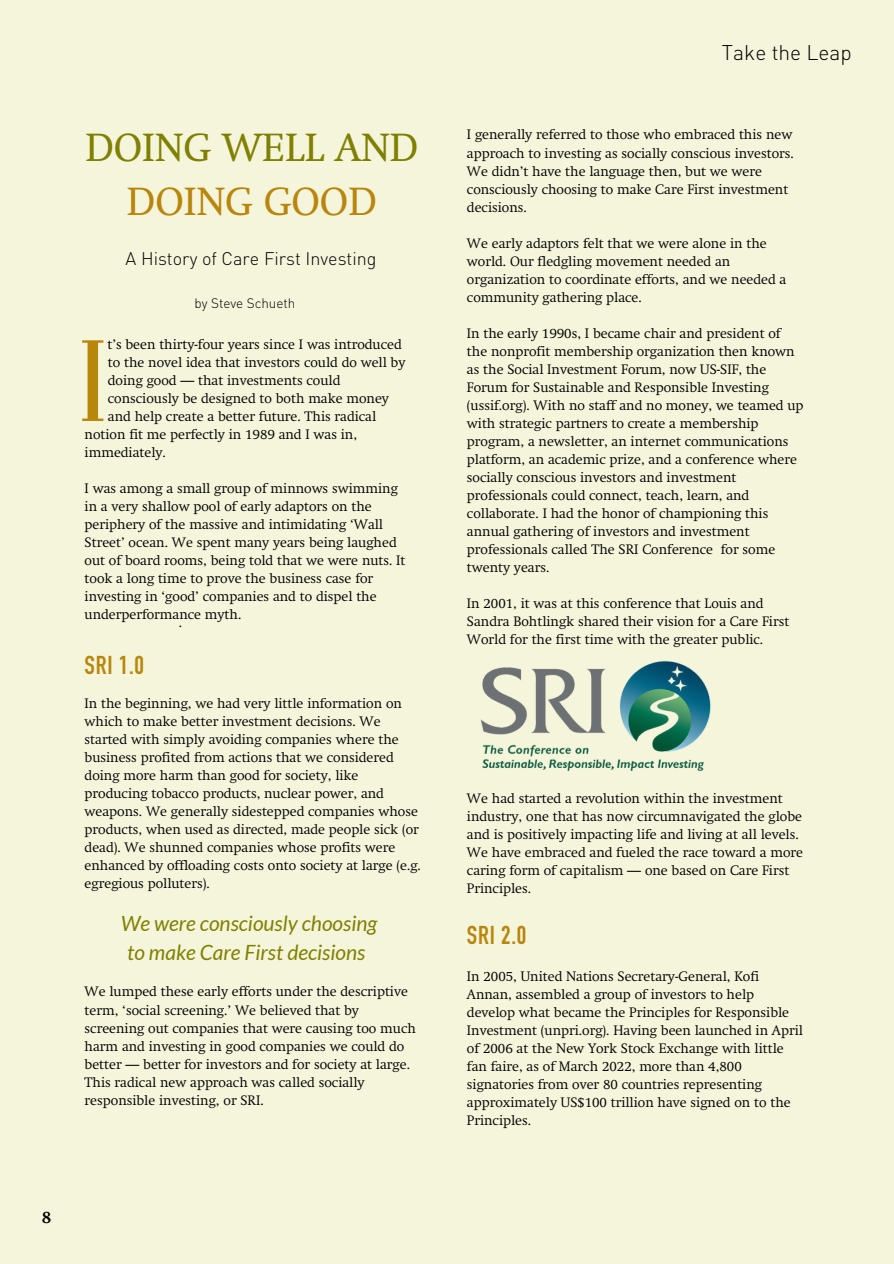
<style>
.page{position:relative;width:894px;height:1264px;background:#fff}
.page>*{position:absolute;margin:0;border:0;box-sizing:border-box;transform-origin:0 0}
.t1{font:condensed 114px "Bodoni BE";color:#b8860b}
.t2{font:39px/54px "Swift";color:#808000;text-align:center}
.t3{font:25.5px "DIN Engschrift Std";letter-spacing:.03em;color:#b8860b}
.t4{font:italic 21px/29.2px "Lato";color:#808000;text-align:center}
.t5{font:300 21px "DIN Pro";color:#000}
.t6{font:300 18px "DIN Pro";color:#000}
.t7{font:700 16.5px "Swift";color:#000}
.t8{font:300 13.5px/18px "Swift";color:#000}
.t9{font:300 13.5px "DIN Pro";color:#000}
.s1{color:#b8860b}
.s2{color:#f5f5dc}
</style>
<div class="page">
<div style="left:0;top:0;width:893px;height:1263px;background:#f5f5dc"></div>
<img style="left:480px;top:661px;width:231px;height:110px">
<h3 class="t2" style="left:85px;top:123px;width:334px">DOING WELL AND<br><span class="s1">DOING GOOD</span></h3>
<p class="t6" style="left:126px;top:247px;width:252px">A History of Care First Investing</p>
<p class="t9" style="left:194px;top:294px;width:102px">by Steve Schueth</p>
<h1 class="t8" style="left:85px;top:336px;width:322px;text-indent:23px">t’s been thirty-four years since I was introduced <span class="s2">.......</span>to the novel idea that investors could do well by <span class="s2">.......</span>doing good — that investments could <span class="s2">.......</span>consciously be designed to both make money <span class="s2">.......</span>and help create a better future. This radical notion fit me perfectly in 1989 and I was in, immediately.</h1>
<p class="t8" style="left:85px;top:480px;width:322px">I was among a small group of minnows swimming in a very shallow pool of early adaptors on the periphery of the massive and intimidating ‘Wall Street’ ocean. We spent many years being laughed out of board rooms, being told that we were nuts. It took a long time to prove the business case for investing in ‘good’ companies and to dispel the underperformance myth.</p>
<p class="t1" style="left:80px;top:340px;width:28px">I</p>
<h2 class="t8" style="left:179px;top:615px;width:5px">.</h2>
<p class="t3" style="left:85px;top:655px;width:61px">SRI 1.0</p>
<p class="t8" style="left:85px;top:696px;width:338px">In the beginning, we had very little information on which to make better investment decisions. We started with simply avoiding companies where the business profited from actions that we considered doing more harm than good for society, like producing tobacco products, nuclear power, and weapons. We generally sidestepped companies whose products, when used as directed, made people sick (or dead). We shunned companies whose profits were enhanced by offloading costs onto society at large (e.g. egregious polluters).</p>
<h3 class="t4" style="left:121px;top:908px;width:258px">We were consciously choosing to make Care First decisions</h3>
<p class="t8" style="left:85px;top:983px;width:333px">We lumped these early efforts under the descriptive term, ‘social screening.’ We believed that by screening out companies that were causing too much harm and investing in good companies we could do better — better for investors and for society at large.<br>This radical new approach was called socially responsible investing, or SRI.</p>
<p class="t7" style="left:42px;top:1207px;width:11px">8</p>
<p class="t5" style="left:721px;top:40px;width:131px">Take the Leap</p>
<p class="t8" style="left:467px;top:127px;width:328px">I generally referred to those who embraced this new approach to investing as socially conscious investors.<br>We didn’t have the language then, but we were consciously choosing to make Care First investment decisions.</p>
<p class="t8" style="left:467px;top:235px;width:321px">We early adaptors felt that we were alone in the world. Our fledgling movement needed an organization to coordinate efforts, and we needed a community gathering place.</p>
<p class="t8" style="left:467px;top:325px;width:338px">In the early 1990s, I became chair and president of the nonprofit membership organization then known as the Social Investment Forum, now US-SIF, the Forum for Sustainable and Responsible Investing (ussif.org). With no staff and no money, we teamed up with strategic partners to create a membership program, a newsletter, an internet communications platform, an academic prize, and a conference where socially conscious investors and investment professionals could connect, teach, learn, and collaborate. I had the honor of championing this annual gathering of investors and investment professionals called The SRI Conference for some twenty years.</p>
<h4 class="t8" style="left:467px;top:595px;width:324px">In 2001, it was at this conference that Louis and<br>Sandra Bohtlingk shared their vision for a Care First<br>World for the first time with the greater public.</h4>
<p class="t8" style="left:467px;top:790px;width:337px">We had started a revolution within the investment industry, one that has now circumnavigated the globe and is positively impacting life and living at all levels.<br>We have embraced and fueled the race toward a more caring form of capitalism — one based on Care First Principles.</p>
<h2 class="t3" style="left:467px;top:926px;width:61px">SRI 2.0</h2>
<p class="t8" style="left:467px;top:968px;width:337px">In 2005, United Nations Secretary-General, Kofi Annan, assembled a group of investors to help develop what became the Principles for Responsible Investment (unpri.org). Having been launched in April of 2006 at the New York Stock Exchange with little fan faire, as of March 2022, more than 4,800 signatories from over 80 countries representing approximately US$100 trillion have signed on to the Principles.</p>
</div>
